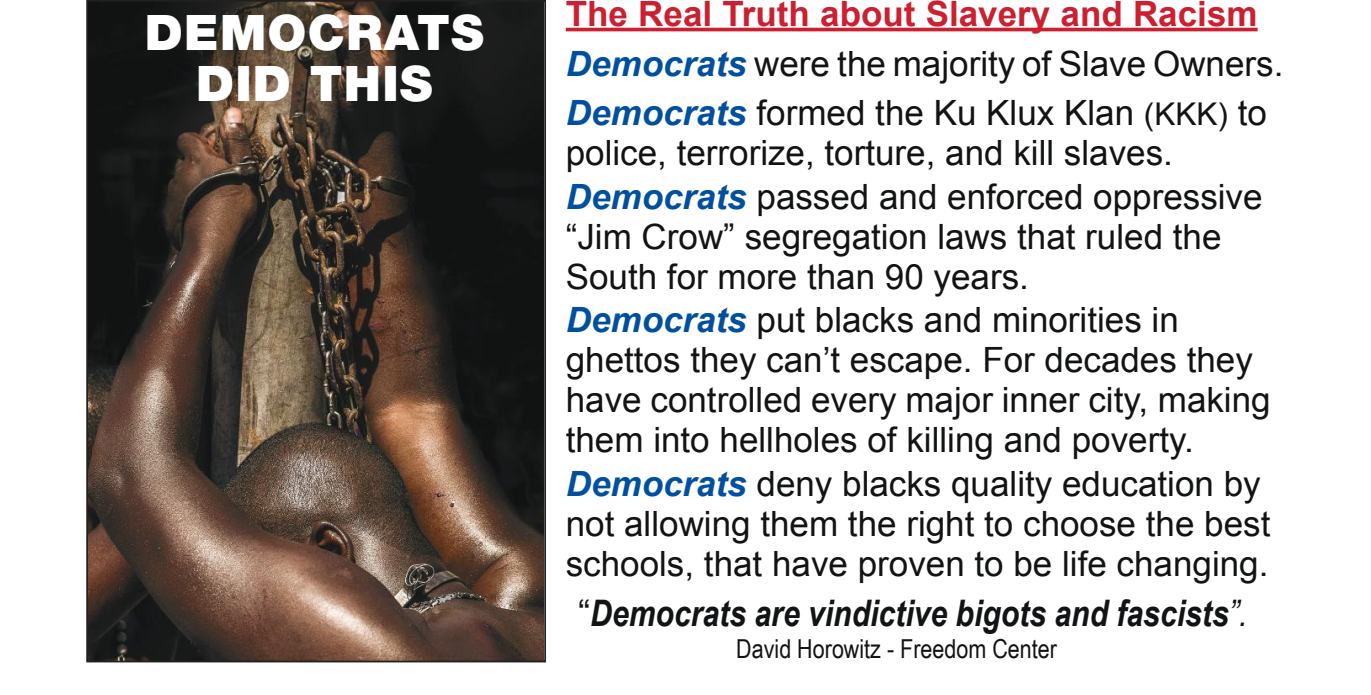
<style>
.page{position:relative;width:1371px;height:695px;background:#fff}
.page>*{position:absolute;margin:0;border:0;box-sizing:border-box;transform-origin:0 0}
.t1{font:900 49px/50.8px "Helvetica Neue";letter-spacing:.025em;color:#fff;text-align:center}
.t2{font:italic 700 36.57px "Arial Narrow";color:#121314}
.t3{font:34.82px/40.1px "Arial";color:#121314}
.t4{font:26.07px "Arial Narrow";color:#121314}
.s1{font-weight:700;color:#cc2031}
.s2{font-weight:700;font-style:italic;color:#00509f}
.s3{font-size:31.32px}
.s4{font-family:"Arial";font-weight:400;font-style:normal}
.s5{font-weight:400}
</style>
<div class="page">
<hr style="left:565px;top:28px;width:692px;height:3px;background:#cc2031">
<img style="left:89px;top:3px;width:454px;height:656px">
<div style="left:86px;top:0;width:460px;height:662px;border:2px solid #241f1f"></div>
<h1 class="t1" style="left:145px;top:7px;width:340px">DEMOCRATS<br>DID THIS</h1>
<p class="t3" style="left:565px;top:-11px;width:719px;line-height:49.7px"><span class="s1">The Real Truth about Slavery and Racism<br></span><span class="s2">Democrats</span> were the majority of Slave Owners.<br><span class="s2">Democrats</span> formed the Ku Klux Klan <span class="s3">(KKK)</span> to</p>
<p class="t3" style="left:565px;top:131px;width:698px;line-height:43.6px">police, terrorize, torture, and kill slaves.<br><span class="s2">Democrats</span> passed and enforced oppressive</p>
<p class="t3" style="left:565px;top:217px;width:657px">“Jim Crow” segregation laws that ruled the<br>South for more than 90 years.</p>
<p class="t3" style="left:565px;top:300px;width:706px"><span class="s2">Democrats</span> put blacks and minorities in ghettos they can’t escape. For decades they have controlled every major inner city, making them into hellholes of killing and poverty.</p>
<p class="t3" style="left:565px;top:464px;width:706px"><span class="s2">Democrats</span> deny blacks quality education by not allowing them the right to choose the best schools, that have proven to be life changing.</p>
<p class="t2" style="left:578px;top:585px;width:670px"><span class="s4">“</span>Democrats are vindictive bigots and fascists<span class="s5">”.</span></p>
<p class="t4" style="left:736px;top:630px;width:322px">David Horowitz - Freedom Center</p>
</div>
